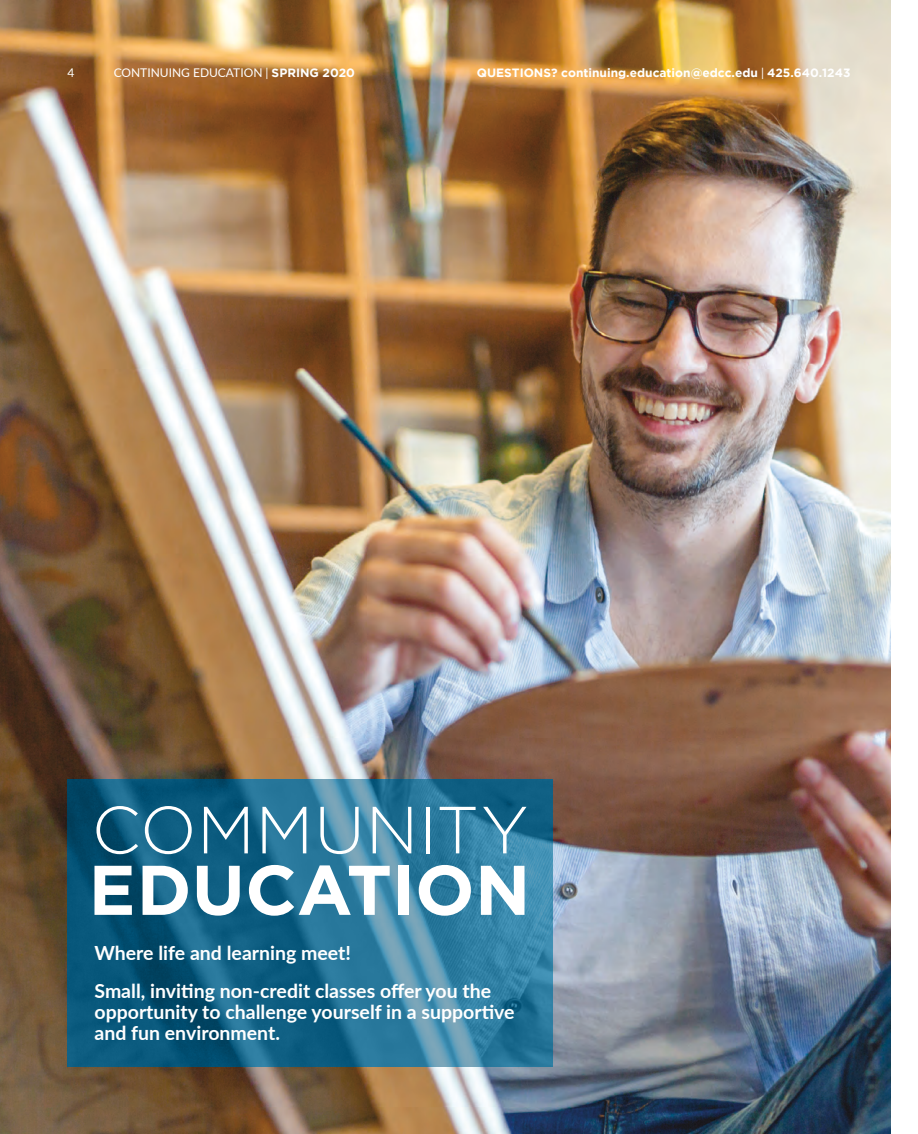
<style>
.page{position:relative;width:918px;height:1134px;background:#fff}
.page>*{position:absolute;margin:0;border:0;box-sizing:border-box;transform-origin:0 0}
.t1{font:700 19.5px/37.2px "Lato";color:#fff}
.t2{font:700 12px "Gotham";color:#fff}
.t3{font:12px "Lato";color:#fff}
.s1{font-family:"Gotham";font-weight:700}
.s2{font-family:"Lato";font-weight:400}
</style>
<div class="page">
<img style="left:0;top:0;width:891px;height:1134px">
<svg style="left:68px;top:779px;width:486px;height:287px;background:#206c8e"></svg>
<svg style="left:96px;top:806px;width:42px;height:48px;background:#36728e"></svg>
<svg style="left:145px;top:806px;width:47px;height:48px"></svg>
<svg style="left:204px;top:807px;width:44px;height:46px"></svg>
<svg style="left:262px;top:807px;width:44px;height:46px"></svg>
<svg style="left:320px;top:807px;width:39px;height:47px;background:#78aac0"></svg>
<svg style="left:373px;top:807px;width:38px;height:46px"></svg>
<hr style="left:426px;top:807px;width:4px;height:46px;background:#fff">
<svg style="left:440px;top:807px;width:36px;height:46px;background:#4d90af"></svg>
<svg style="left:483px;top:807px;width:44px;height:46px;background:#468ba9"></svg>
<svg style="left:94px;top:866px;width:38px;height:49px"></svg>
<svg style="left:143px;top:866px;width:45px;height:49px"></svg>
<svg style="left:197px;top:866px;width:43px;height:50px"></svg>
<svg style="left:249px;top:865px;width:141px;height:51px"></svg>
<div style="left:398px;top:866px;width:11px;height:49px;background:#fff"></div>
<svg style="left:419px;top:865px;width:52px;height:51px"></svg>
<svg style="left:481px;top:866px;width:44px;height:49px"></svg>
<p class="t3" style="left:67px;top:64px;width:8px">4</p>
<p class="t3" style="left:114px;top:64px;width:243px">CONTINUING EDUCATION | <span class="s1">SPRING 2020</span></p>
<p class="t2" style="left:477px;top:66px;width:375px">QUESTIONS? continuing.education@edcc.edu <span class="s2">|</span> 425.640.1243</p>
<p class="t1" style="left:94px;top:934px;width:398px">Where life and learning meet!<br>Small, inviting non-credit classes offer you the</p>
<p class="t1" style="left:94px;top:1000px;width:422px;line-height:21px">opportunity to challenge yourself in a supportive and fun environment.</p>
</div>
